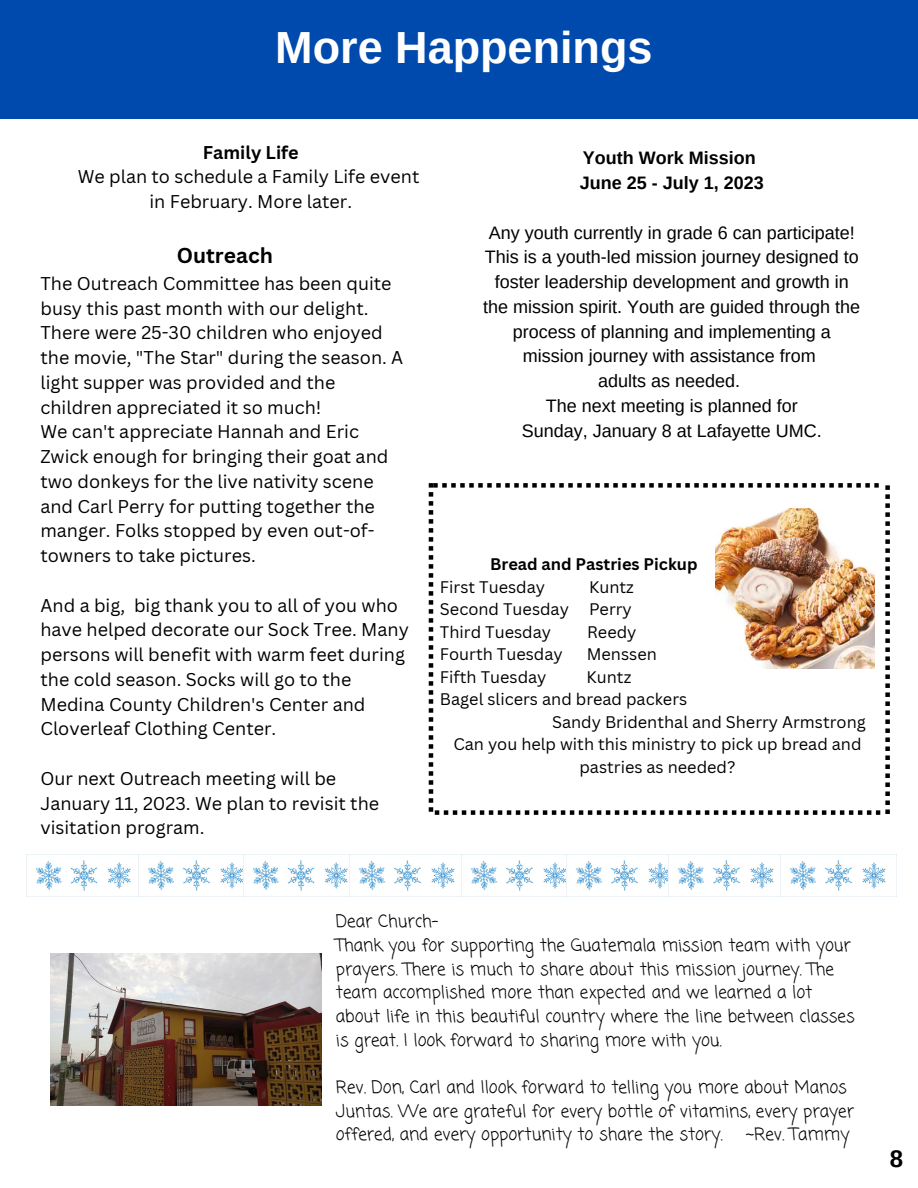
<style>
.page{position:relative;width:918px;height:1188px;background:#fff}
.page>*{position:absolute;margin:0;border:0;box-sizing:border-box;transform-origin:0 0}
.t1{font:700 45px "Arimo";color:#fff}
.t2{font:700 24px "Arimo";color:#000}
.t3{font:700 21px "Canva Sans";color:#000}
.t4{font:18px/24.8px "Canva Sans";color:#000}
.t5{font:18px/24.8px "Arimo";color:#000;text-align:center}
.t6{font:700 18px/24.8px "Arimo";color:#000}
.t7{font:700 18px "Canva Sans";color:#000}
.t8{font:17.25px/23.7px "Coming Soon";color:#000}
.t9{font:16.35px/22.5px "Canva Sans";color:#000}
.t10{font:700 16.35px "Canva Sans";color:#000}
</style>
<div class="page">
<div style="left:0;top:0;width:918px;height:119px;background:#004aad"></div>
<img style="left:51px;top:954px;width:271px;height:151px">
<svg style="left:429px;top:483px;width:461px;height:332px"></svg>
<img style="left:26px;top:854px;width:112px;height:43px">
<img style="left:138px;top:854px;width:105px;height:43px">
<img style="left:243px;top:854px;width:106px;height:43px">
<img style="left:349px;top:854px;width:113px;height:43px">
<img style="left:462px;top:854px;width:104px;height:43px">
<img style="left:566px;top:854px;width:102px;height:43px">
<img style="left:668px;top:854px;width:113px;height:43px">
<img style="left:781px;top:854px;width:116px;height:43px">
<h1 class="t1" style="left:275px;top:22px;width:379px">More Happenings</h1>
<p class="t7" style="left:203px;top:139px;width:97px">Family Life</p>
<p class="t4" style="left:78px;top:164px;width:343px;text-align:center">We plan to schedule a Family Life event in February. More later.</p>
<p class="t3" style="left:177px;top:240px;width:98px">Outreach</p>
<p class="t4" style="left:40px;top:271px;width:364px">The Outreach Committee has been quite busy this past month with our delight.<br>There were 25-30 children who enjoyed the movie, "The Star" during the season. A light supper was provided and the children appreciated it so much!<br>We can't appreciate Hannah and Eric Zwick enough for bringing their goat and two donkeys for the live nativity scene and Carl Perry for putting together the manger. Folks stopped by even out-of&shy;towners to take pictures.</p>
<p class="t4" style="left:40px;top:592px;width:370px">And a big, big thank you to all of you who have helped decorate our Sock Tree. Many persons will benefit with warm feet during the cold season. Socks will go to the Medina County Children's Center and Cloverleaf Clothing Center.</p>
<p class="t4" style="left:40px;top:766px;width:340px">Our next Outreach meeting will be<br>January 11, 2023. We plan to revisit the visitation program.</p>
<p class="t6" style="left:580px;top:146px;width:185px">Youth Work Mission<br>June 25 - July 1, 2023</p>
<p class="t5" style="left:483px;top:220px;width:378px">Any youth currently in grade 6 can participate!<br>This is a youth-led mission journey designed to foster leadership development and growth in the mission spirit. Youth are guided through the process of planning and implementing a mission journey with assistance from<br>adults as needed.<br>The next meeting is planned for<br>Sunday, January 8 at Lafayette UMC.</p>
<p class="t10" style="left:490px;top:553px;width:209px">Bread and Pastries Pickup</p>
<p class="t9" style="left:440px;top:575px;width:107px">First Tuesday</p>
<p class="t9" style="left:440px;top:575px;width:195px;text-indent:149px">Kuntz<br>Second Tuesday Perry<br>Third Tuesday</p>
<p class="t9" style="left:587px;top:620px;width:51px">Reedy</p>
<p class="t9" style="left:440px;top:643px;width:124px">Fourth Tuesday</p>
<p class="t9" style="left:587px;top:643px;width:72px">Menssen</p>
<p class="t9" style="left:440px;top:665px;width:108px">Fifth Tuesday</p>
<p class="t9" style="left:587px;top:665px;width:46px">Kuntz</p>
<p class="t9" style="left:440px;top:688px;width:249px">Bagel slicers and bread packers</p>
<p class="t9" style="left:552px;top:710px;width:315px">Sandy Bridenthal and Sherry Armstrong</p>
<p class="t9" style="left:453px;top:733px;width:410px">Can you help with this ministry to pick up bread and</p>
<p class="t9" style="left:579px;top:755px;width:158px">pastries as needed?</p>
<p class="t8" style="left:336px;top:911px;width:520px">Dear Church-<br>Thank you for supporting the Guatemala mission team with your prayers. There is much to share about this mission journey. The team accomplished more than expected and we learned a lot about life in this beautiful country where the line between classes is great. I look forward to sharing more with you.</p>
<p class="t8" style="left:336px;top:1076px;width:520px">Rev. Don, Carl and Ilook forward to telling you more about Manos<br>Juntas. We are grateful for every bottle of vitamins, every prayer offered, and every opportunity to share the story.</p>
<p class="t8" style="left:746px;top:1124px;width:105px">~Rev. Tammy</p>
<h2 class="t2" style="left:890px;top:1146px;width:15px">8</h2>
</div>
